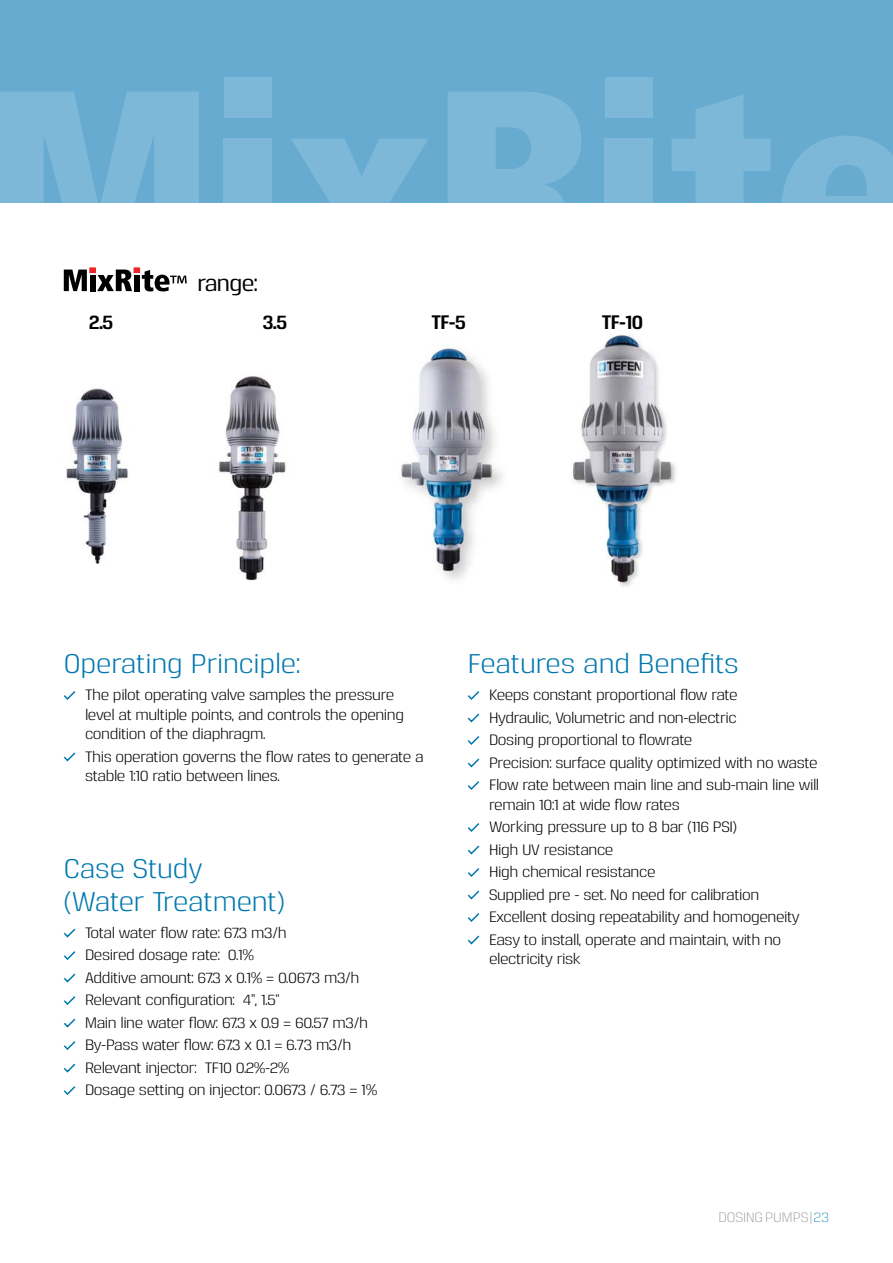
<style>
.page{position:relative;width:893px;height:1263px;background:#fff}
.page>*{position:absolute;margin:0;border:0;box-sizing:border-box;transform-origin:0 0}
.t1{font:27px/32.4px "Reznik";letter-spacing:-.005em;color:#0078ae}
.t2{font:500 22.5px "Reznik";letter-spacing:-.03em;color:#000}
.t3{font:700 19.5px "Reznik";color:#000}
.t4{font:15px/22.5px "Reznik";letter-spacing:-.025em;color:#000}
.t5{font:300 13.5px "Reznik";color:#808285}
.s1{color:#0078ae}
</style>
<div class="page">
<div style="left:0;top:0;width:893px;height:203px;background:#67abd1"></div>
<div style="left:224px;top:139px;width:48px;height:64px;background:#7eb8d8"></div>
<svg style="left:287px;top:139px;width:144px;height:64px;background:#75b2d5"></svg>
<svg style="left:448px;top:92px;width:139px;height:111px;background:#79b5d6"></svg>
<div style="left:604px;top:139px;width:49px;height:64px;background:#7eb8d8"></div>
<svg style="left:672px;top:95px;width:100px;height:108px;background:#74b2d5"></svg>
<svg style="left:782px;top:136px;width:111px;height:67px;background:#77b4d5"></svg>
<div style="left:224px;top:77px;width:48px;height:41px;background:#7eb8d8"></div>
<div style="left:605px;top:77px;width:47px;height:41px;background:#7eb8d8"></div>
<svg style="left:0;top:92px;width:199px;height:199px"></svg>
<svg style="left:63px;top:691px;width:13px;height:9px"></svg>
<svg style="left:63px;top:752px;width:13px;height:10px"></svg>
<svg style="left:63px;top:928px;width:13px;height:10px"></svg>
<svg style="left:63px;top:951px;width:13px;height:9px"></svg>
<svg style="left:63px;top:973px;width:13px;height:10px"></svg>
<svg style="left:63px;top:996px;width:13px;height:9px"></svg>
<svg style="left:63px;top:1018px;width:13px;height:10px"></svg>
<svg style="left:63px;top:1041px;width:13px;height:9px"></svg>
<svg style="left:63px;top:1063px;width:13px;height:10px"></svg>
<svg style="left:63px;top:1086px;width:13px;height:9px"></svg>
<svg style="left:467px;top:691px;width:13px;height:9px"></svg>
<svg style="left:467px;top:713px;width:13px;height:10px"></svg>
<svg style="left:467px;top:736px;width:13px;height:9px"></svg>
<svg style="left:467px;top:758px;width:13px;height:10px"></svg>
<svg style="left:467px;top:781px;width:13px;height:9px"></svg>
<svg style="left:467px;top:823px;width:13px;height:9px"></svg>
<svg style="left:467px;top:845px;width:13px;height:10px"></svg>
<svg style="left:467px;top:868px;width:13px;height:9px"></svg>
<svg style="left:467px;top:890px;width:13px;height:10px"></svg>
<svg style="left:467px;top:913px;width:13px;height:9px"></svg>
<svg style="left:467px;top:935px;width:13px;height:10px"></svg>
<img style="left:401px;top:346px;width:99px;height:234px">
<img style="left:218px;top:376px;width:68px;height:205px">
<img style="left:573px;top:334px;width:100px;height:252px">
<img style="left:66px;top:388px;width:62px;height:176px">
<h2 class="t2" style="left:197px;top:269px;width:62px">range:</h2>
<h3 class="t3" style="left:89px;top:309px;width:26px">2.5</h3>
<h3 class="t3" style="left:263px;top:309px;width:26px">3.5</h3>
<h3 class="t3" style="left:431px;top:309px;width:36px">TF-5</h3>
<h3 class="t3" style="left:602px;top:309px;width:43px">TF-10</h3>
<h1 class="t1" style="left:64px;top:646px;width:238px">Operating Principle:</h1>
<p class="t4" style="left:85px;top:684px;width:321px;line-height:19.5px">The pilot operating valve samples the pressure level at multiple points, and controls the opening condition of the diaphragm.</p>
<p class="t4" style="left:85px;top:746px;width:340px;line-height:19.5px">This operation governs the flow rates to generate a stable 1:10 ratio between lines.</p>
<h1 class="t1" style="left:64px;top:851px;width:223px">Case Study (Water Treatment)</h1>
<p class="t4" style="left:85px;top:920px;width:294px">Total water flow rate: 67.3 m3/h<br>Desired dosage rate: 0.1%<br>Additive amount: 67.3 x 0.1% = 0.0673 m3/h Relevant configuration: 4’’, 1.5"<br>Main line water flow: 67.3 x 0.9 = 60.57 m3/h By-Pass water flow: 67.3 x 0.1 = 6.73 m3/h Relevant injector: TF10 0.2%-2%<br>Dosage setting on injector: 0.0673 / 6.73 = 1%</p>
<h1 class="t1" style="left:468px;top:646px;width:273px">Features and Benefits</h1>
<p class="t4" style="left:489px;top:683px;width:332px">Keeps constant proportional flow rate<br>Hydraulic, Volumetric and non-electric<br>Dosing proportional to flowrate<br>Precision: surface quality optimized with no waste Flow rate between main line and sub-main line will</p>
<p class="t4" style="left:489px;top:792px;width:312px">remain 10:1 at wide flow rates<br>Working pressure up to 8 bar (116 PSI)<br>High UV resistance<br>High chemical resistance<br>Supplied pre - set. No need for calibration Excellent dosing repeatability and homogeneity Easy to install, operate and maintain, with no</p>
<p class="t4" style="left:489px;top:947px;width:94px">electricity risk</p>
<p class="t5" style="left:718px;top:1208px;width:112px">DOSING PUMPS | <span class="s1">23</span></p>
</div>
